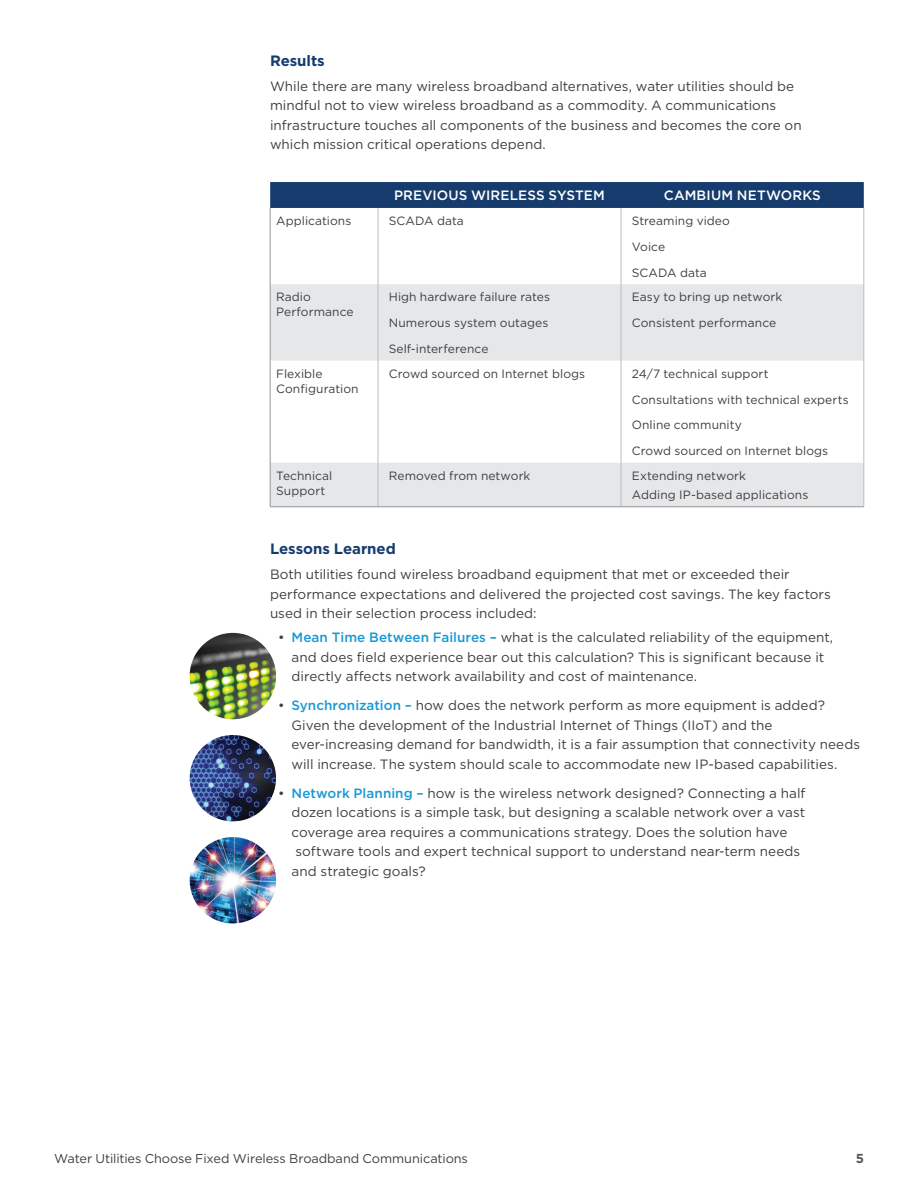
<style>
.page{position:relative;width:918px;height:1188px;background:#fff}
.page>*{position:absolute;margin:0;border:0;box-sizing:border-box;transform-origin:0 0}
.t1{font:700 15px "Gotham";letter-spacing:-.005em;color:#163c6e}
.t2{font:13.5px/19.5px "Gotham";color:#3e3e3f}
.t3{font:500 13.5px "Gotham";letter-spacing:.01em;color:#fff}
.t4{font:700 13.05px "Gotham";color:#57585a}
.t5{font:12.75px "Gotham";letter-spacing:-.005em;color:#3e3e3f}
.t6{font:12px/25.8px "Gotham";letter-spacing:.005em;color:#3e3e3f}
.s1{font-weight:500;color:#1999d6}
</style>
<div class="page">
<img style="left:190px;top:735px;width:86px;height:86px;border-radius:43px">
<img style="left:190px;top:633px;width:86px;height:86px;border-radius:43px">
<div style="left:270px;top:182px;width:594px;height:26px;background:#163c6e"></div>
<svg style="left:271px;top:284px;width:593px;height:223px;fill:#e6e7e9"></svg>
<hr style="left:270px;top:208px;width:1px;height:76px;background:#939598">
<hr style="left:270px;top:284px;width:1px;height:77px;background:#939598">
<hr style="left:270px;top:361px;width:1px;height:102px;background:#939598">
<hr style="left:270px;top:463px;width:1px;height:44px;background:#939598">
<hr style="left:378px;top:208px;width:1px;height:76px;background:#bcbdc0">
<hr style="left:621px;top:208px;width:1px;height:76px;background:#bcbdc0">
<hr style="left:864px;top:208px;width:1px;height:76px;background:#bcbdc0">
<hr style="left:378px;top:284px;width:1px;height:77px;background:#bcbdc0">
<hr style="left:621px;top:284px;width:1px;height:77px;background:#bcbdc0">
<hr style="left:864px;top:284px;width:1px;height:77px;background:#bcbdc0">
<hr style="left:378px;top:361px;width:1px;height:102px;background:#bcbdc0">
<hr style="left:621px;top:361px;width:1px;height:102px;background:#bcbdc0">
<hr style="left:864px;top:361px;width:1px;height:102px;background:#bcbdc0">
<hr style="left:378px;top:463px;width:1px;height:44px;background:#bcbdc0">
<hr style="left:621px;top:463px;width:1px;height:44px;background:#bcbdc0">
<hr style="left:864px;top:463px;width:1px;height:44px;background:#bcbdc0">
<hr style="left:270px;top:507px;width:108px;height:1px;background:#939598">
<hr style="left:378px;top:507px;width:243px;height:1px;background:#939598">
<hr style="left:621px;top:507px;width:243px;height:1px;background:#939598">
<img style="left:190px;top:837px;width:86px;height:86px;border-radius:43px">
<p class="t1" style="left:270px;top:51px;width:56px">Results</p>
<p class="t2" style="left:270px;top:76px;width:533px">While there are many wireless broadband alternatives, water utilities should be mindful not to view wireless broadband as a commodity. A communications infrastructure touches all components of the business and becomes the core on which mission critical operations depend.</p>
<p class="t3" style="left:394px;top:187px;width:212px">PREVIOUS WIRELESS SYSTEM</p>
<p class="t3" style="left:664px;top:187px;width:158px">CAMBIUM NETWORKS</p>
<p class="t6" style="left:276px;top:208px;width:77px">Applications</p>
<p class="t6" style="left:389px;top:208px;width:77px">SCADA data</p>
<p class="t6" style="left:632px;top:208px;width:100px">Streaming video<br>Voice<br>SCADA data</p>
<p class="t6" style="left:276px;top:289px;width:79px;line-height:15px">Radio<br>Performance</p>
<p class="t6" style="left:389px;top:284px;width:163px">High hardware failure rates<br>Numerous system outages<br>Self-interference</p>
<p class="t6" style="left:632px;top:284px;width:152px">Easy to bring up network<br>Consistent performance</p>
<p class="t6" style="left:276px;top:366px;width:84px;line-height:15px">Flexible<br>Configuration</p>
<p class="t6" style="left:389px;top:360px;width:198px">Crowd sourced on Internet blogs</p>
<p class="t6" style="left:632px;top:360px;width:218px">24/7 technical support<br>Consultations with technical experts<br>Online community<br>Crowd sourced on Internet blogs</p>
<p class="t6" style="left:276px;top:468px;width:58px;line-height:15px">Technical<br>Support</p>
<p class="t6" style="left:389px;top:462px;width:143px">Removed from network</p>
<p class="t6" style="left:632px;top:466px;width:178px;line-height:19.4px">Extending network<br>Adding IP-based applications</p>
<p class="t1" style="left:270px;top:539px;width:127px">Lessons Learned</p>
<p class="t2" style="left:270px;top:564px;width:562px">Both utilities found wireless broadband equipment that met or exceeded their performance expectations and delivered the projected cost savings. The key factors used in their selection process included:</p>
<p class="t2" style="left:292px;top:627px;width:543px;text-indent:-14px">• <span class="s1">Mean Time Between Failures –</span> what is the calculated reliability of the equipment, and does field experience bear out this calculation? This is significant because it directly affects network availability and cost of maintenance.</p>
<p class="t2" style="left:292px;top:695px;width:570px;text-indent:-14px">• <span class="s1">Synchronization –</span> how does the network perform as more equipment is added?<br>Given the development of the Industrial Internet of Things (IIoT) and the ever-increasing demand for bandwidth, it is a fair assumption that connectivity needs will increase. The system should scale to accommodate new IP-based capabilities.</p>
<p class="t2" style="left:292px;top:783px;width:515px;text-indent:-14px">• <span class="s1">Network Planning –</span> how is the wireless network designed? Connecting a half dozen locations is a simple task, but designing a scalable network over a vast coverage area requires a communications strategy. Does the solution have software tools and expert technical support to understand near-term needs and strategic goals?</p>
<p class="t5" style="left:54px;top:1150px;width:415px">Water Utilities Choose Fixed Wireless Broadband Communications</p>
<p class="t4" style="left:856px;top:1149px;width:10px">5</p>
</div>
